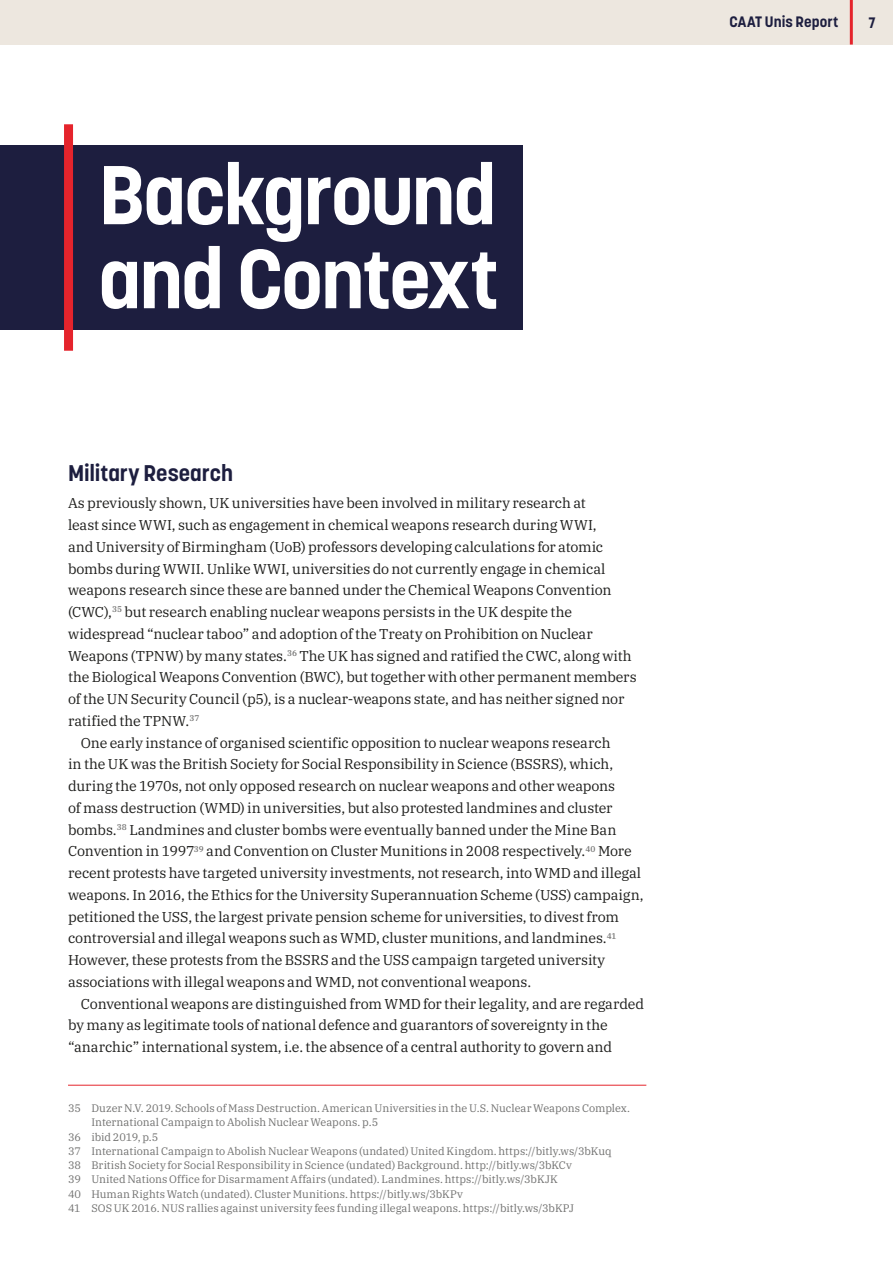
<style>
.page{position:relative;width:893px;height:1263px;background:#fff}
.page>*{position:absolute;margin:0;border:0;box-sizing:border-box;transform-origin:0 0}
.Chapter_head{font:700 82.5px/84px "Korolev";letter-spacing:-.025em;color:#fff}
.t1{font:700 22.5px "Korolev";letter-spacing:-.005em;color:#1d1e3f}
.t2{font:700 15px "Korolev";letter-spacing:.01em;color:#1d1e3f}
.Text{font:14.25px/21.8px "IBM Plex Serif";letter-spacing:-.01em;color:#1d1d1b}
.Text_-_no_indent{font:14.25px/21.8px "IBM Plex Serif";letter-spacing:-.01em;color:#1d1d1b}
.Footnote{font:10.8px/14.2px "IBM Plex Serif";color:#70706f}
</style>
<div class="page">
<div style="left:0;top:0;width:893px;height:45px;background:#ede7df"></div>
<hr style="left:850px;top:0;width:3px;height:45px;background:#e5242c">
<div style="left:0;top:145px;width:522px;height:184px;background:#1d1e3f"></div>
<hr style="left:68px;top:1085px;width:578px;height:1px;background:#e5242c">
<div style="left:64px;top:124px;width:9px;height:227px;background:#e5242c"></div>
<p class="Chapter_head" style="left:99px;top:153px;width:402px">Background and Context</p>
<h3 class="t1" style="left:68px;top:459px;width:166px">Military Research</h3>
<p class="Text_-_no_indent" style="left:68px;top:491px;width:519px">As previously shown, UK universities have been involved in military research at</p>
<p class="Text_-_no_indent" style="left:68px;top:513px;width:530px">least since WWI, such as engagement in chemical weapons research during WWI,</p>
<p class="Text_-_no_indent" style="left:68px;top:535px;width:570px">and University of Birmingham (UoB) professors developing calculations for atomic bombs during WWII. Unlike WWI, universities do not currently engage in chemical weapons research since these are banned under the Chemical Weapons Convention (CWC),<sup>35</sup> but research enabling nuclear weapons persists in the UK despite the widespread “nuclear taboo” and adoption of the Treaty on Prohibition on Nuclear Weapons (TPNW) by many states.<sup>36</sup> The UK has signed and ratified the CWC, along with the Biological Weapons Convention (BWC), but together with other permanent members of the UN Security Council (p5), is a nuclear-weapons state, and has neither signed nor ratified the TPNW.<sup>37</sup></p>
<p class="Text" style="left:68px;top:730px;width:577px;text-indent:13px">One early instance of organised scientific opposition to nuclear weapons research<br>in the UK was the British Society for Social Responsibility in Science (BSSRS), which, during the 1970s, not only opposed research on nuclear weapons and other weapons<br>of mass destruction (WMD) in universities, but also protested landmines and cluster bombs.<sup>38</sup> Landmines and cluster bombs were eventually banned under the Mine Ban Convention in 1997<sup>39</sup> and Convention on Cluster Munitions in 2008 respectively.<sup>40</sup> More recent protests have targeted university investments, not research, into WMD and illegal weapons. In 2016, the Ethics for the University Superannuation Scheme (USS) campaign, petitioned the USS, the largest private pension scheme for universities, to divest from controversial and illegal weapons such as WMD, cluster munitions, and landmines.<sup>41<br></sup>However, these protests from the BSSRS and the USS campaign targeted university associations with illegal weapons and WMD, not conventional weapons.</p>
<p class="Text" style="left:68px;top:991px;width:578px;text-indent:13px">Conventional weapons are distinguished from WMD for their legality, and are regarded by many as legitimate tools of national defence and guarantors of sovereignty in the “anarchic” international system, i.e. the absence of a central authority to govern and</p>
<p class="Footnote" style="left:91px;top:1100px;width:540px;text-indent:-23px">35 Duzer N.V. 2019. Schools of Mass Destruction. American Universities in the U.S. Nuclear Weapons Complex.<br>International Campaign to Abolish Nuclear Weapons. p.5</p>
<p class="Footnote" style="left:68px;top:1129px;width:92px">36 ibid 2019, p.5</p>
<p class="Footnote" style="left:68px;top:1143px;width:545px">37 International Campaign to Abolish Nuclear Weapons (undated) United Kingdom. https://bitly.ws/3bKuq</p>
<p class="Footnote" style="left:68px;top:1157px;width:505px">38 British Society for Social Responsibility in Science (undated) Background. http://bitly.ws/3bKCv</p>
<p class="Footnote" style="left:68px;top:1171px;width:491px">39 United Nations Office for Disarmament Affairs (undated). Landmines. https://bitly.ws/3bKJK</p>
<p class="Footnote" style="left:68px;top:1186px;width:396px">40 Human Rights Watch (undated). Cluster Munitions. https://bitly.ws/3bKPv</p>
<p class="Footnote" style="left:68px;top:1200px;width:508px">41 SOS UK 2016. NUS rallies against university fees funding illegal weapons. https://bitly.ws/3bKPJ</p>
<p class="t2" style="left:729px;top:13px;width:111px">CAAT Unis Report</p>
<p class="t2" style="left:868px;top:13px;width:9px">7</p>
</div>
